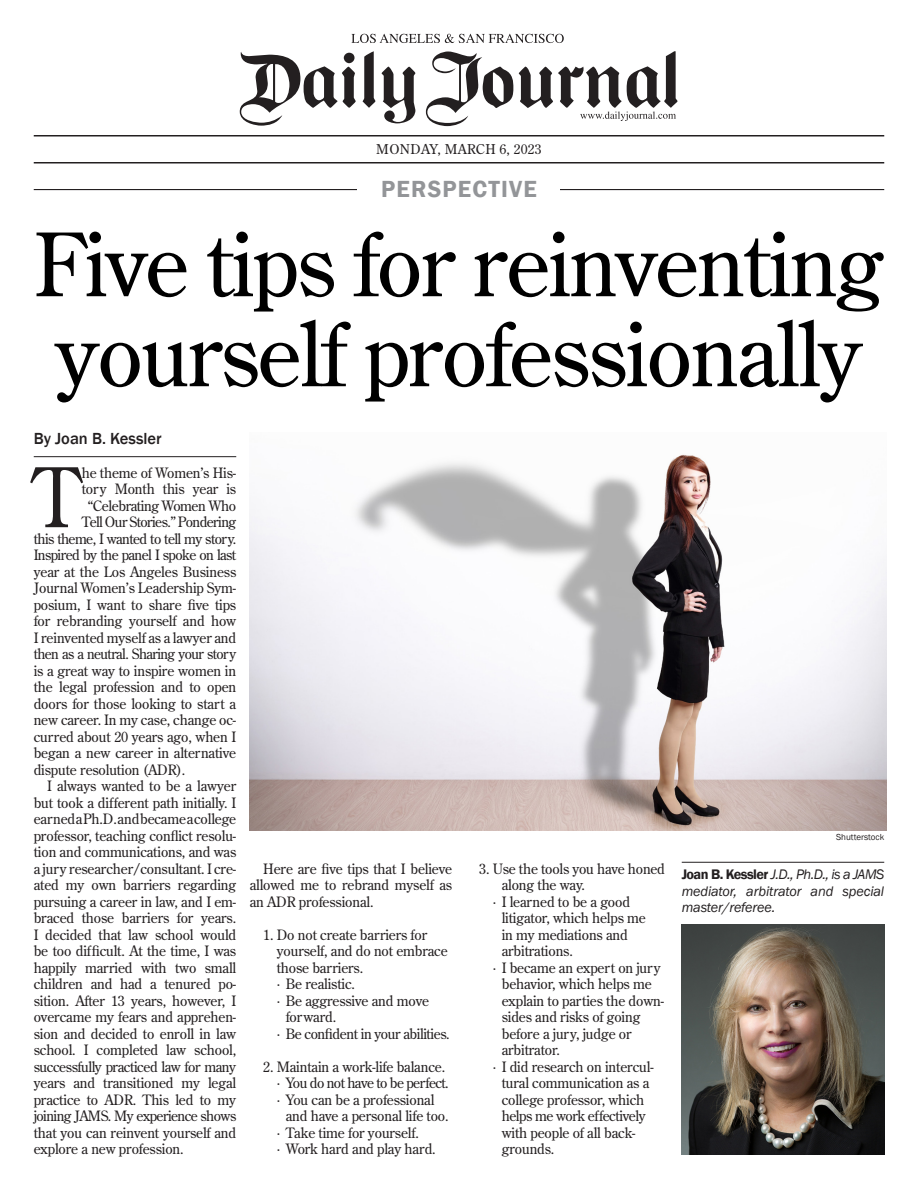
<style>
.page{position:relative;width:918px;height:1188px;background:#fff}
.page>*{position:absolute;margin:0;border:0;box-sizing:border-box;transform-origin:0 0}
.t1{font:87px/90px "Century Old Style Std";letter-spacing:-.02em;color:#000}
.t2{font:81.9px "Century Old Style Std";color:#231f20;scale:.9 1}
.t3{font:600 24px "Franklin Gothic";letter-spacing:.05em;color:#939598}
.t4{font:500 16.5px "Franklin Gothic";color:#231f20}
.t5{font:14.25px/16.5px "Century Old Style Std";letter-spacing:-.01em;color:#231f20}
.t6{font:14.25px "Century Old Style Std";letter-spacing:-.04em;color:#231f20}
.t7{font:italic 14.25px/16.5px "Franklin Gothic";letter-spacing:-.01em;color:#231f20;text-align:justify}
.t8{font:14.25px "Century Old Style Std";letter-spacing:-.03em;color:#231f20}
.t9{font:13.5px "Century Old Style Std";letter-spacing:.02em;color:#231f20}
.t10{font:9px "Franklin Gothic";color:#231f20}
.s1{font-weight:600;font-style:normal}
</style>
<div class="page">
<img style="left:250px;top:454px;width:637px;height:376px">
<hr style="left:34px;top:456px;width:202px;height:1px;background:#231f20">
<svg style="left:351px;top:34px;width:213px;height:9px"></svg>
<svg style="left:363px;top:51px;width:12px;height:57px"></svg>
<svg style="left:240px;top:52px;width:116px;height:74px"></svg>
<svg style="left:382px;top:67px;width:33px;height:56px"></svg>
<svg style="left:426px;top:51px;width:87px;height:75px"></svg>
<svg style="left:519px;top:51px;width:159px;height:70px"></svg>
<hr style="left:34px;top:135px;width:850px;height:1px;background:#231f20">
<hr style="left:34px;top:162px;width:850px;height:2px;background:#231f20">
<hr style="left:34px;top:189px;width:850px;height:1px;background:#231f20">
<div style="left:358px;top:176px;width:202px;height:26px;background:#fff"></div>
<img style="left:682px;top:925px;width:202px;height:229px">
<hr style="left:682px;top:862px;width:202px;height:1px;background:#231f20">
<p class="t9" style="left:376px;top:140px;width:167px">MONDAY, MARCH 6, 2023</p>
<p class="t3" style="left:381px;top:175px;width:157px">PERSPECTIVE</p>
<p class="t1" style="left:34px;top:218px;width:852px">Five tips for reinventing yourself professionally</p>
<p class="t4" style="left:34px;top:428px;width:129px">By Joan B. Kessler</p>
<p class="t2" style="left:33px;top:445px;width:53px">T</p>
<p class="t5" style="left:82px;top:464px;width:156px">he theme of Women’s His-</p>
<p class="t5" style="left:82px;top:481px;width:156px">tory Month this year is</p>
<p class="t8" style="left:88px;top:496px;width:150px">“Celebrating Women Who</p>
<p class="t6" style="left:82px;top:513px;width:156px">Tell Our Stories.” Pondering</p>
<p class="t6" style="left:34px;top:529px;width:204px">this theme, I wanted to tell my story.</p>
<p class="t6" style="left:34px;top:546px;width:204px">Inspired by the panel I spoke on last</p>
<p class="t5" style="left:34px;top:563px;width:204px">year at the Los Angeles Business</p>
<p class="t5" style="left:34px;top:580px;width:204px">Journal Women’s Leadership Sym-</p>
<p class="t5" style="left:34px;top:596px;width:204px">posium, I want to share five tips</p>
<p class="t5" style="left:34px;top:613px;width:204px">for rebranding yourself and how</p>
<p class="t5" style="left:34px;top:629px;width:204px">I reinvented myself as a lawyer and</p>
<p class="t6" style="left:34px;top:645px;width:204px">then as a neutral. Sharing your story</p>
<p class="t5" style="left:34px;top:662px;width:204px">is a great way to inspire women in</p>
<p class="t5" style="left:34px;top:679px;width:204px">the legal profession and to open</p>
<p class="t5" style="left:34px;top:695px;width:204px">doors for those looking to start a</p>
<p class="t5" style="left:34px;top:712px;width:204px">new career. In my case, change oc-</p>
<p class="t5" style="left:34px;top:728px;width:204px">curred about 20 years ago, when I</p>
<p class="t5" style="left:34px;top:745px;width:204px">began a new career in alternative</p>
<p class="t5" style="left:34px;top:761px;width:153px">dispute resolution (ADR).</p>
<p class="t5" style="left:34px;top:778px;width:204px;text-align:justify;text-indent:14px">I always wanted to be a lawyer but took a different path initially. I earned a Ph.D. and became a college professor, teaching conflict resolu&shy;tion and communications, and was a jury researcher/consultant. I cre&shy;ated my own barriers regarding pursuing a career in law, and I em&shy;braced those barriers for years.<br>I decided that law school would be too difficult. At the time, I was happily married with two small children and had a tenured po&shy;sition. After 13 years, however, I overcame my fears and apprehen&shy;sion and decided to enroll in law school. I completed law school, successfully practiced law for many years and transitioned my legal practice to ADR. This led to my joining JAMS. My experience shows that you can reinvent yourself and explore a new profession.</p>
<p class="t5" style="left:250px;top:860px;width:204px;text-align:justify;text-indent:14px">Here are five tips that I believe allowed me to rebrand myself as an ADR professional.</p>
<p class="t5" style="left:263px;top:926px;width:166px">1. Do not create barriers for</p>
<p class="t5" style="left:277px;top:943px;width:172px">yourself, and do not embrace</p>
<p class="t5" style="left:277px;top:959px;width:88px">those barriers.</p>
<p class="t5" style="left:277px;top:976px;width:80px">· Be realistic.</p>
<p class="t5" style="left:277px;top:992px;width:154px">· Be aggressive and move</p>
<p class="t5" style="left:286px;top:1009px;width:52px">forward.</p>
<p class="t8" style="left:277px;top:1024px;width:174px">· Be confident in your abilities.</p>
<p class="t5" style="left:263px;top:1058px;width:183px">2. Maintain a work-life balance.</p>
<p class="t6" style="left:277px;top:1074px;width:174px">· You do not have to be perfect.</p>
<p class="t5" style="left:277px;top:1091px;width:159px">· You can be a professional</p>
<p class="t5" style="left:286px;top:1108px;width:164px">and have a personal life too.</p>
<p class="t5" style="left:277px;top:1124px;width:144px">· Take time for yourself.</p>
<p class="t5" style="left:277px;top:1141px;width:160px">· Work hard and play hard.</p>
<p class="t5" style="left:502px;top:860px;width:165px;text-indent:-23px">3. Use the tools you have honed along the way.</p>
<p class="t5" style="left:502px;top:893px;width:146px;text-indent:-9px">· I learned to be a good litigator, which helps me in my mediations and arbitrations.</p>
<p class="t5" style="left:502px;top:959px;width:164px;text-indent:-9px">· I became an expert on jury behavior, which helps me explain to parties the down&shy;sides and risks of going before a jury, judge or arbitrator.</p>
<p class="t5" style="left:502px;top:1058px;width:153px;text-indent:-9px">· I did research on intercul&shy;tural communication as a college professor, which helps me work effectively with people of all back&shy;grounds.</p>
<p class="t10" style="left:836px;top:832px;width:50px">Shutterstock</p>
<p class="t7" style="left:682px;top:866px;width:204px"><span class="s1">Joan B. Kessler</span> J.D., Ph.D., is a JAMS mediator, arbitrator and special master/referee.</p>
</div>
